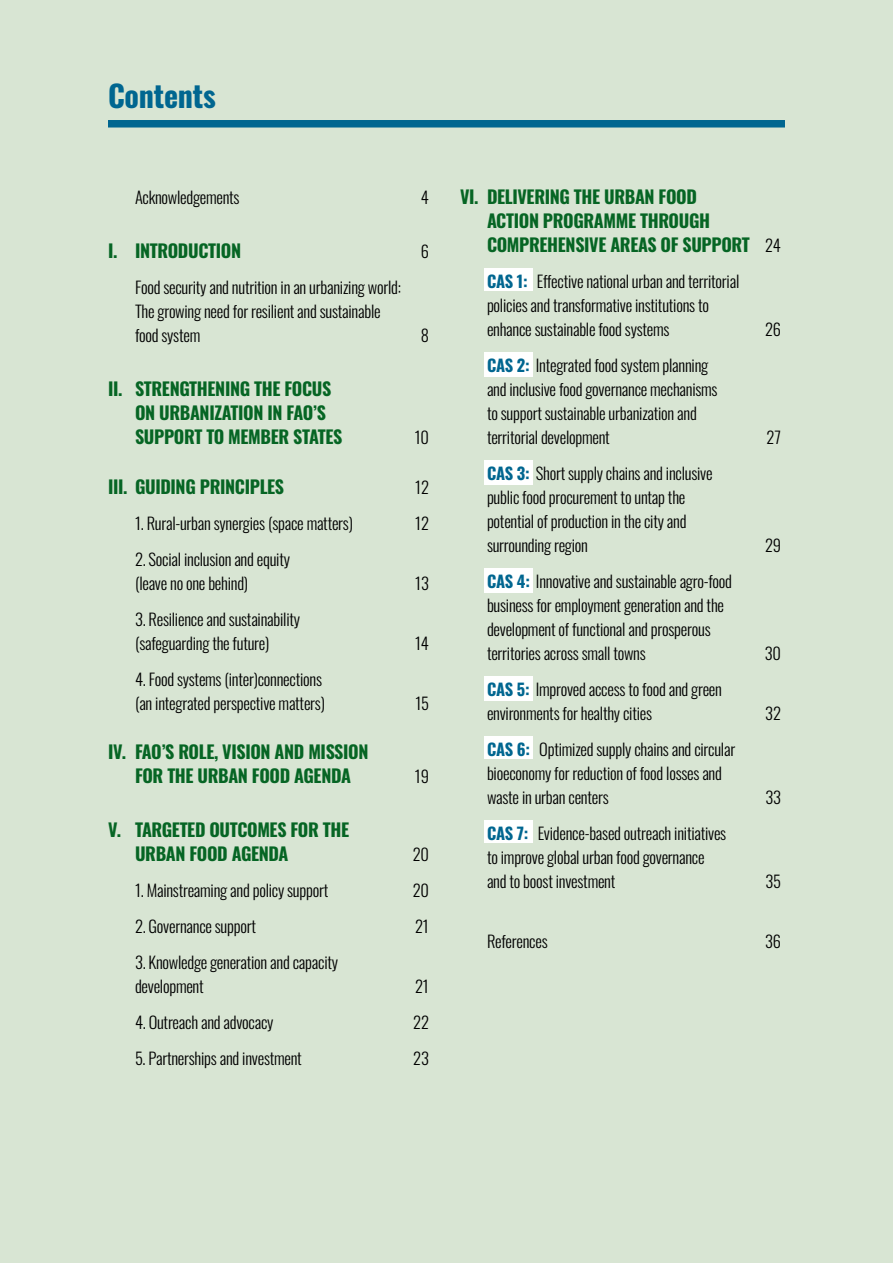
<style>
.page{position:relative;width:893px;height:1263px;background:#d8e5d3}
.page>*{position:absolute;margin:0;border:0;box-sizing:border-box;transform-origin:0 0}
.t1{font:700 30px "Oswald";letter-spacing:-.01em;color:#006690}
.t2{font:700 18px/24px "Oswald";letter-spacing:-.02em;color:#066524}
.t3{font:300 16.5px/24px "Oswald";letter-spacing:-.015em;color:#000}
.s1{font-weight:300;font-size:16.5px;color:#000}
.s2{font-weight:700;color:#006690}
</style>
<div class="page">
<div style="left:108px;top:120px;width:677px;height:8px;background:#006690"></div>
<div style="left:484px;top:268px;width:48px;height:23px;background:#fff"></div>
<div style="left:484px;top:352px;width:48px;height:25px;background:#fff"></div>
<div style="left:484px;top:460px;width:48px;height:25px;background:#fff"></div>
<div style="left:484px;top:568px;width:48px;height:25px;background:#fff"></div>
<div style="left:484px;top:676px;width:48px;height:25px;background:#fff"></div>
<div style="left:484px;top:736px;width:48px;height:23px;background:#fff"></div>
<div style="left:484px;top:820px;width:48px;height:23px;background:#fff"></div>
<h1 class="t1" style="left:108px;top:80px;width:109px">Contents</h1>
<p class="t3" style="left:135px;top:183px;width:106px">Acknowledgements</p>
<p class="t3" style="left:421px;top:183px;width:10px">4</p>
<p class="t2" style="left:108px;top:240px;width:135px">I. INTRODUCTION</p>
<p class="t3" style="left:421px;top:237px;width:10px">6</p>
<p class="t3" style="left:135px;top:273px;width:267px">Food security and nutrition in an urbanizing world:<br>The growing need for resilient and sustainable food system</p>
<p class="t3" style="left:421px;top:321px;width:10px">8</p>
<p class="t2" style="left:135px;top:378px;width:209px;text-indent:-27px">II. STRENGTHENING THE FOCUS<br>ON URBANIZATION IN FAO’S<br>SUPPORT TO MEMBER STATES</p>
<p class="t3" style="left:415px;top:423px;width:16px">10</p>
<p class="t2" style="left:108px;top:475px;width:178px">III. GUIDING PRINCIPLES</p>
<p class="t3" style="left:415px;top:473px;width:15px">12</p>
<p class="t3" style="left:135px;top:509px;width:219px">1. Rural-urban synergies (space matters)</p>
<p class="t3" style="left:415px;top:509px;width:15px">12</p>
<p class="t3" style="left:135px;top:545px;width:157px">2. Social inclusion and equity (leave no one behind)</p>
<p class="t3" style="left:415px;top:569px;width:15px">13</p>
<p class="t3" style="left:135px;top:605px;width:167px">3. Resilience and sustainability (safeguarding the future)</p>
<p class="t3" style="left:135px;top:665px;width:191px">4. Food systems (inter)connections (an integrated perspective matters)</p>
<p class="t2" style="left:108px;top:741px;width:262px;text-align:center">IV. FAO’S ROLE, VISION AND MISSION<br>FOR THE URBAN FOOD AGENDA</p>
<p class="t2" style="left:135px;top:819px;width:216px;text-indent:-27px">V. TARGETED OUTCOMES FOR THE<br>URBAN FOOD AGENDA</p>
<p class="t3" style="left:415px;top:629px;width:15px">14</p>
<p class="t3" style="left:415px;top:689px;width:15px">15</p>
<p class="t3" style="left:415px;top:762px;width:16px">19</p>
<p class="t3" style="left:413px;top:840px;width:18px">20</p>
<p class="t3" style="left:135px;top:876px;width:195px">1. Mainstreaming and policy support</p>
<p class="t3" style="left:413px;top:876px;width:18px">20</p>
<p class="t3" style="left:135px;top:912px;width:123px">2. Governance support</p>
<p class="t3" style="left:415px;top:912px;width:15px">21</p>
<p class="t3" style="left:135px;top:948px;width:205px">3. Knowledge generation and capacity development</p>
<p class="t3" style="left:415px;top:972px;width:15px">21</p>
<p class="t3" style="left:135px;top:1008px;width:140px">4. Outreach and advocacy</p>
<p class="t3" style="left:413px;top:1008px;width:17px">22</p>
<p class="t3" style="left:135px;top:1044px;width:168px">5. Partnerships and investment</p>
<p class="t3" style="left:413px;top:1044px;width:17px">23</p>
<p class="t2" style="left:487px;top:186px;width:296px;text-indent:-27px">VI. DELIVERING THE URBAN FOOD<br>ACTION PROGRAMME THROUGH<br>COMPREHENSIVE AREAS OF SUPPORT <span class="s1">24</span></p>
<p class="t3" style="left:487px;top:267px;width:254px"><span class="s2">CAS 1:</span> Effective national urban and territorial policies and transformative institutions to enhance sustainable food systems</p>
<p class="t3" style="left:765px;top:315px;width:17px">26</p>
<p class="t3" style="left:487px;top:351px;width:232px"><span class="s2">CAS 2:</span> Integrated food system planning and inclusive food governance mechanisms to support sustainable urbanization and territorial development</p>
<p class="t3" style="left:487px;top:459px;width:227px"><span class="s2">CAS 3:</span> Short supply chains and inclusive public food procurement to untap the potential of production in the city and surrounding region</p>
<p class="t3" style="left:487px;top:568px;width:247px"><span class="s2">CAS 4:</span> Innovative and sustainable agro-food business for employment generation and the development of functional and prosperous territories across small towns</p>
<p class="t3" style="left:487px;top:676px;width:236px"><span class="s2">CAS 5:</span> Improved access to food and green environments for healthy cities</p>
<p class="t3" style="left:487px;top:736px;width:250px"><span class="s2">CAS 6:</span> Optimized supply chains and circular bioeconomy for reduction of food losses and waste in urban centers</p>
<p class="t3" style="left:487px;top:820px;width:241px"><span class="s2">CAS 7:</span> Evidence-based outreach initiatives to improve global urban food governance and to boost investment</p>
<p class="t3" style="left:767px;top:423px;width:16px">27</p>
<p class="t3" style="left:765px;top:532px;width:18px">29</p>
<p class="t3" style="left:765px;top:640px;width:18px">30</p>
<p class="t3" style="left:765px;top:700px;width:17px">32</p>
<p class="t3" style="left:765px;top:784px;width:17px">33</p>
<p class="t3" style="left:765px;top:868px;width:17px">35</p>
<p class="t3" style="left:487px;top:928px;width:62px">References</p>
<p class="t3" style="left:765px;top:928px;width:17px">36</p>
</div>
